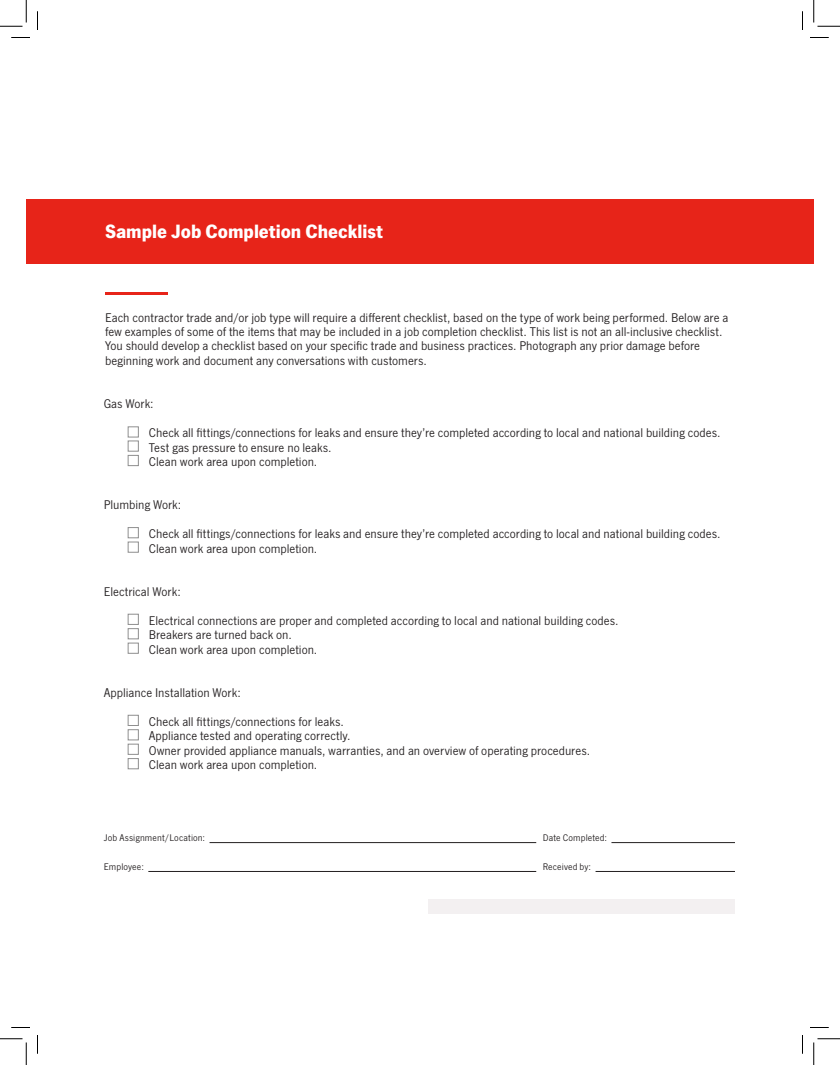
<style>
.page{position:relative;width:840px;height:1065px;background:#fff}
.page>*{position:absolute;margin:0;border:0;box-sizing:border-box;transform-origin:0 0}
.headline_-_small{font:700 20px "SF News Gothic";color:#fff}
.body{font:13.12px/14.5px "SF News Gothic";color:#231f20}
.caption_-_body{font:10px "SF News Gothic";letter-spacing:.01em;color:#231f20}
</style>
<div class="page">
<div style="left:26px;top:199px;width:788px;height:65px;background:#e72419"></div>
<hr style="left:105px;top:293px;width:62px;height:2px;background:#e72419">
<div style="left:428px;top:899px;width:307px;height:14px;background:#f3f0f1"></div>
<hr style="left:210px;top:842px;width:326px;height:1px;background:#231f20">
<hr style="left:611px;top:842px;width:124px;height:1px;background:#231f20">
<hr style="left:148px;top:871px;width:388px;height:1px;background:#231f20">
<hr style="left:596px;top:871px;width:139px;height:1px;background:#231f20">
<div style="left:128px;top:427px;width:11px;height:10px;border:1px solid #8f8f8f"></div>
<div style="left:128px;top:441px;width:11px;height:11px;border:1px solid #8f8f8f"></div>
<div style="left:128px;top:455px;width:11px;height:11px;border:1px solid #8f8f8f"></div>
<div style="left:128px;top:527px;width:11px;height:11px;border:1px solid #8f8f8f"></div>
<div style="left:128px;top:542px;width:11px;height:11px;border:1px solid #8f8f8f"></div>
<div style="left:128px;top:614px;width:11px;height:11px;border:1px solid #8f8f8f"></div>
<div style="left:128px;top:628px;width:11px;height:11px;border:1px solid #8f8f8f"></div>
<div style="left:128px;top:643px;width:11px;height:11px;border:1px solid #8f8f8f"></div>
<div style="left:128px;top:715px;width:11px;height:11px;border:1px solid #8f8f8f"></div>
<div style="left:128px;top:729px;width:11px;height:11px;border:1px solid #8f8f8f"></div>
<div style="left:128px;top:744px;width:11px;height:11px;border:1px solid #8f8f8f"></div>
<div style="left:128px;top:758px;width:11px;height:11px;border:1px solid #8f8f8f"></div>
<svg style="left:11px;top:37px;width:19px;height:1px"></svg>
<svg style="left:810px;top:37px;width:19px;height:1px"></svg>
<svg style="left:11px;top:1027px;width:19px;height:1px"></svg>
<svg style="left:810px;top:1027px;width:19px;height:1px"></svg>
<svg style="left:37px;top:11px;width:1px;height:19px"></svg>
<svg style="left:37px;top:1035px;width:1px;height:19px"></svg>
<svg style="left:802px;top:11px;width:1px;height:19px"></svg>
<svg style="left:802px;top:1035px;width:1px;height:19px"></svg>
<svg style="left:0;top:0;width:27px;height:27px"></svg>
<svg style="left:0;top:1039px;width:27px;height:26px"></svg>
<svg style="left:814px;top:0;width:26px;height:27px"></svg>
<svg style="left:814px;top:1039px;width:26px;height:26px"></svg>
<p class="headline_-_small" style="left:105px;top:220px;width:279px">Sample Job Completion Checklist</p>
<p class="body" style="left:105px;top:310px;width:625px">Each contractor trade and/or job type will require a different checklist, based on the type of work being performed. Below are a few examples of some of the items that may be included in a job completion checklist. This list is not an all-inclusive checklist.<br>You should develop a checklist based on your specific trade and business practices. Photograph any prior damage before beginning work and document any conversations with customers.</p>
<p class="body" style="left:104px;top:397px;width:51px">Gas Work:</p>
<p class="body" style="left:149px;top:426px;width:573px">Check all fittings/connections for leaks and ensure they’re completed according to local and national building codes.</p>
<p class="body" style="left:149px;top:440px;width:184px">Test gas pressure to ensure no leaks.</p>
<p class="body" style="left:149px;top:455px;width:170px">Clean work area upon completion.</p>
<p class="body" style="left:104px;top:498px;width:79px">Plumbing Work:</p>
<p class="body" style="left:149px;top:527px;width:573px">Check all fittings/connections for leaks and ensure they’re completed according to local and national building codes.</p>
<p class="body" style="left:149px;top:541px;width:170px">Clean work area upon completion.</p>
<p class="body" style="left:104px;top:584px;width:79px">Electrical Work:</p>
<p class="body" style="left:149px;top:613px;width:471px">Electrical connections are proper and completed according to local and national building codes.</p>
<p class="body" style="left:149px;top:628px;width:145px">Breakers are turned back on.</p>
<p class="body" style="left:149px;top:642px;width:170px">Clean work area upon completion.</p>
<p class="body" style="left:104px;top:686px;width:139px">Appliance Installation Work:</p>
<p class="body" style="left:149px;top:714px;width:197px">Check all fittings/connections for leaks.</p>
<p class="body" style="left:149px;top:729px;width:203px">Appliance tested and operating correctly.</p>
<p class="body" style="left:149px;top:743px;width:443px">Owner provided appliance manuals, warranties, and an overview of operating procedures.</p>
<p class="body" style="left:149px;top:758px;width:170px">Clean work area upon completion.</p>
<p class="caption_-_body" style="left:104px;top:833px;width:103px">Job Assignment/Location:</p>
<p class="caption_-_body" style="left:543px;top:833px;width:66px">Date Completed:</p>
<p class="caption_-_body" style="left:104px;top:861px;width:42px">Employee:</p>
<p class="caption_-_body" style="left:543px;top:861px;width:50px">Received by:</p>
</div>
